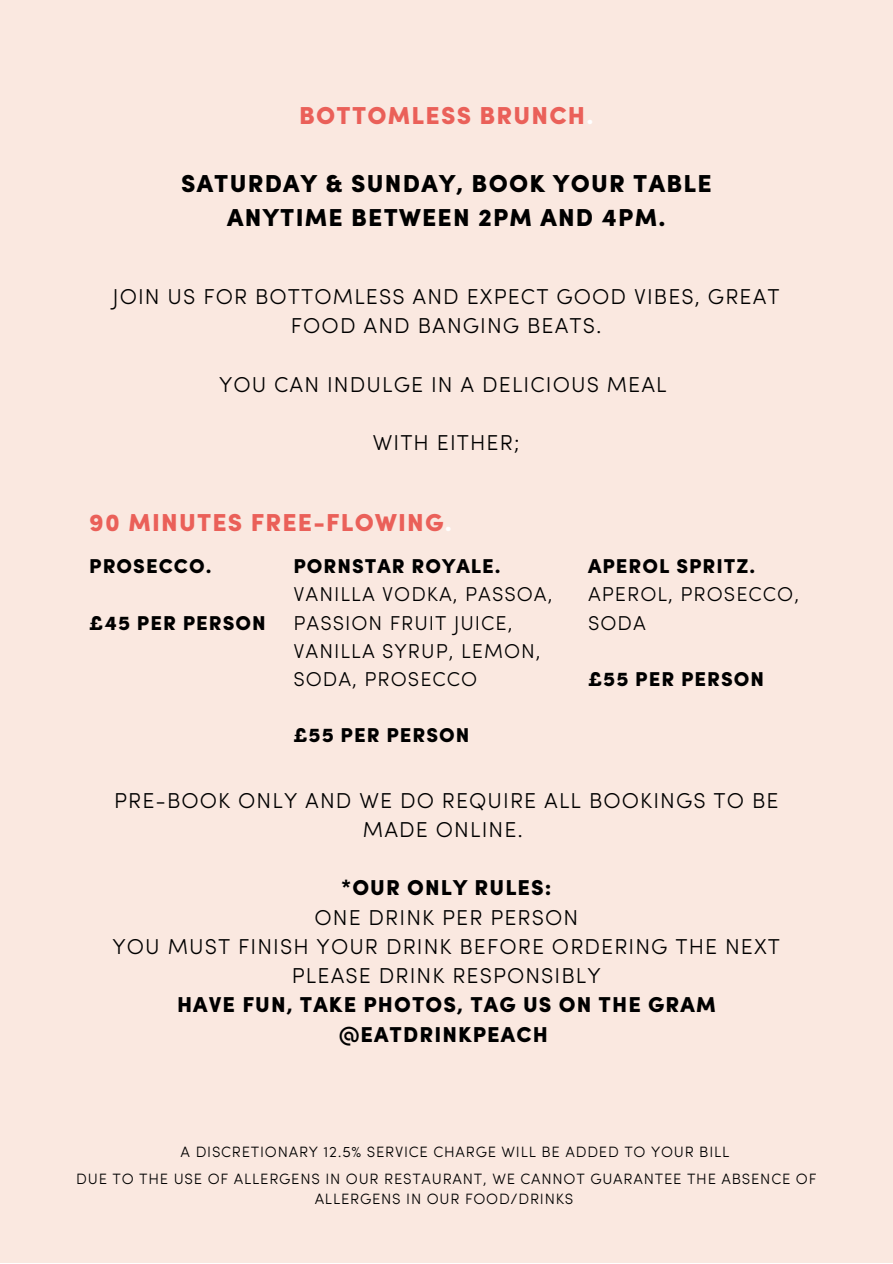
<style>
.page{position:relative;width:893px;height:1264px;background:#fff}
.page>*{position:absolute;margin:0;border:0;box-sizing:border-box;transform-origin:0 0}
.t1{font:900 24.6px/33.8px "Sofia Pro";letter-spacing:.05em;color:#000;text-align:center}
.t2{font:900 24.6px "Sofia Pro";letter-spacing:.05em;color:#ea6059}
.t3{font:300 21.6px/29.2px "Sofia Pro";letter-spacing:.05em;color:#000;text-align:center}
.t4{font:900 21.6px/29.2px "Sofia Pro";letter-spacing:.05em;color:#000;text-align:center}
.t5{font:300 20.1px/28px "Sofia Pro";letter-spacing:.05em;color:#000}
.t6{font:900 20.1px "Sofia Pro";letter-spacing:.05em;color:#000}
.t7{font:300 15px/20.2px "Sofia Pro";letter-spacing:.05em;color:#000;text-align:center}
.s1{color:#fff}
</style>
<div class="page">
<div style="left:0;top:0;width:892px;height:1262px;background:#fae8e0"></div>
<p class="t2" style="left:299px;top:106px;width:296px">BOTTOMLESS BRUNCH<span class="s1">.</span></p>
<p class="t1" style="left:181px;top:169px;width:532px">SATURDAY &amp; SUNDAY, BOOK YOUR TABLE<br>ANYTIME BETWEEN 2PM AND 4PM.</p>
<p class="t3" style="left:113px;top:284px;width:668px">JOIN US FOR BOTTOMLESS AND EXPECT GOOD VIBES, GREAT<br>FOOD AND BANGING BEATS.</p>
<p class="t3" style="left:219px;top:372px;width:449px">YOU CAN INDULGE IN A DELICIOUS MEAL</p>
<p class="t3" style="left:373px;top:430px;width:148px">WITH EITHER;</p>
<p class="t2" style="left:89px;top:513px;width:364px">90 MINUTES FREE-FLOWING<span class="s1">.</span></p>
<p class="t6" style="left:89px;top:558px;width:124px">PROSECCO.</p>
<p class="t6" style="left:89px;top:614px;width:178px">£45 PER PERSON</p>
<p class="t6" style="left:293px;top:558px;width:209px">PORNSTAR ROYALE.</p>
<p class="t5" style="left:293px;top:582px;width:261px">VANILLA VODKA, PASSOA,<br>PASSION FRUIT JUICE,<br>VANILLA SYRUP, LEMON,<br>SODA, PROSECCO</p>
<p class="t6" style="left:293px;top:727px;width:177px">£55 PER PERSON</p>
<p class="t6" style="left:588px;top:558px;width:169px">APEROL SPRITZ.</p>
<p class="t5" style="left:588px;top:582px;width:213px">APEROL, PROSECCO,<br>SODA</p>
<p class="t6" style="left:588px;top:670px;width:177px">£55 PER PERSON</p>
<p class="t3" style="left:114px;top:787px;width:666px">PRE-BOOK ONLY AND WE DO REQUIRE ALL BOOKINGS TO BE<br>MADE ONLINE.</p>
<p class="t4" style="left:341px;top:875px;width:212px">*OUR ONLY RULES:</p>
<p class="t3" style="left:314px;top:904px;width:265px">ONE DRINK PER PERSON</p>
<p class="t3" style="left:113px;top:933px;width:669px">YOU MUST FINISH YOUR DRINK BEFORE ORDERING THE NEXT</p>
<p class="t3" style="left:292px;top:963px;width:310px">PLEASE DRINK RESPONSIBLY</p>
<p class="t4" style="left:177px;top:992px;width:540px">HAVE FUN, TAKE PHOTOS, TAG US ON THE GRAM @EATDRINKPEACH</p>
<p class="t7" style="left:181px;top:1143px;width:550px">A DISCRETIONARY 12.5% SERVICE CHARGE WILL BE ADDED TO YOUR BILL</p>
<p class="t7" style="left:76px;top:1170px;width:741px">DUE TO THE USE OF ALLERGENS IN OUR RESTAURANT, WE CANNOT GUARANTEE THE ABSENCE OF<br>ALLERGENS IN OUR FOOD/DRINKS</p>
</div>
